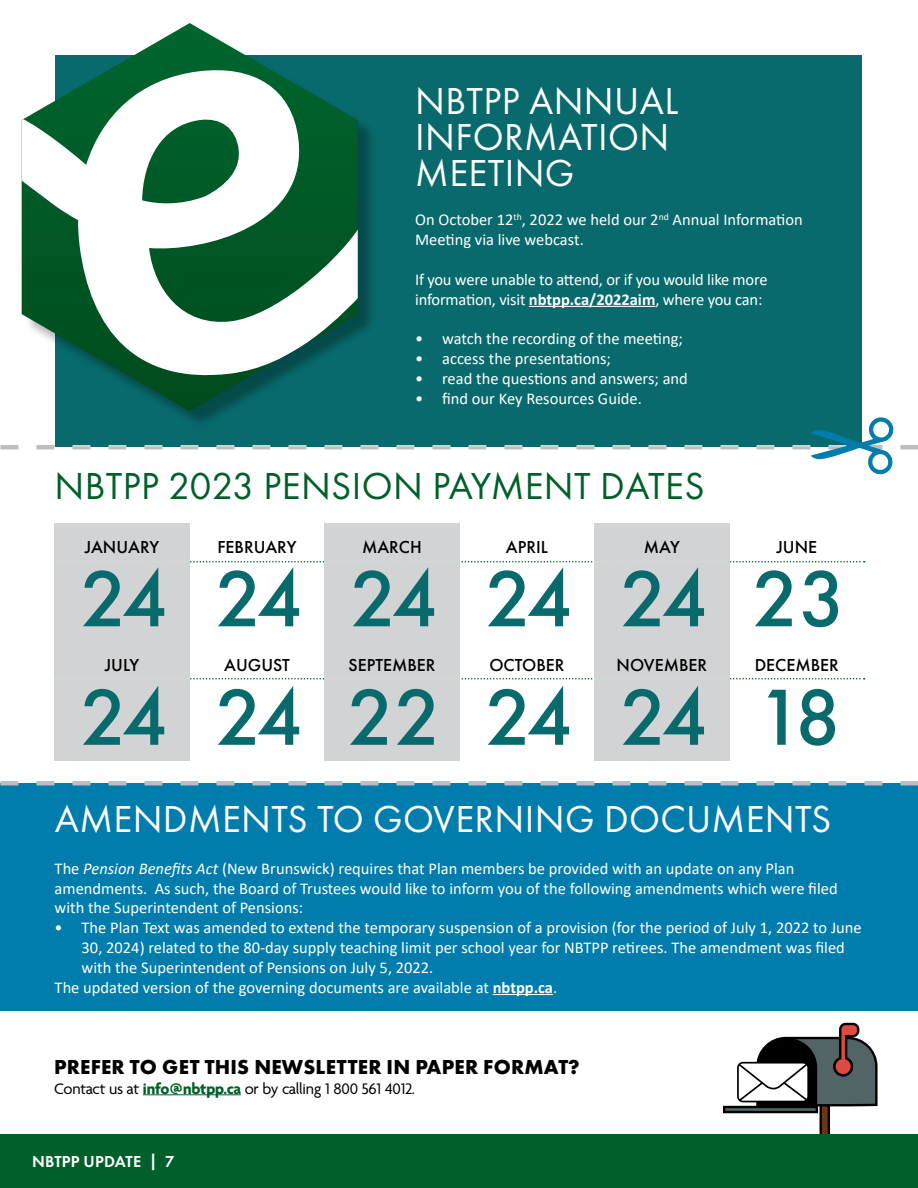
<style>
.page{position:relative;width:918px;height:1188px;background:#fff}
.page>*{position:absolute;margin:0;border:0;box-sizing:border-box;transform-origin:0 0}
.t1{font:500 82.5px "Futura PT";letter-spacing:-.07em;color:#086a6c}
.t2{font:39px/36px "Futura PT";letter-spacing:.01em;color:#fff}
.t3{font:39px "Futura PT";letter-spacing:.01em;color:#005f2a}
.t4{font:700 21px "Futura PT";letter-spacing:.01em;color:#000}
.t5{font:500 18px "Futura PT";color:#000}
.t6{font:16.5px/19.8px "Calibri";color:#fff}
.t7{font:16.5px "Agenda One";letter-spacing:-.015em;color:#000}
.t8{font:600 16.5px "Futura PT";letter-spacing:.01em;color:#fff}
.s1{font-weight:700}
.s2{font-style:italic}
.s3{font-weight:700;color:#005f2a}
</style>
<div class="page">
<div style="left:724px;top:1107px;width:93px;height:5px;background:#526466"></div>
<div style="left:723px;top:1106px;width:95px;height:7px;border:2px solid #000"></div>
<svg style="left:737px;top:1022px;width:142px;height:113px"></svg>
<hr style="left:143px;top:1095px;width:98px;height:1px;background:#005f2a">
<div style="left:0;top:783px;width:918px;height:228px;background:#007dac"></div>
<hr style="left:493px;top:994px;width:60px;height:1px;background:#fff">
<div style="left:0;top:1135px;width:918px;height:53px;background:#005f2a"></div>
<div style="left:55px;top:55px;width:807px;height:392px;background:#086a6c"></div>
<hr style="left:529px;top:306px;width:126px;height:1px;background:#fff">
<div style="left:24px;top:27px;width:352px;height:402px;background:#000;opacity:.3"></div>
<svg style="left:24px;top:23px;width:334px;height:388px"></svg>
<svg style="left:22px;top:64px;width:336px;height:321px;background:#78a792"></svg>
<div style="left:54px;top:523px;width:136px;height:119px;background:#d1d3d4"></div>
<div style="left:324px;top:523px;width:136px;height:119px;background:#d1d3d4"></div>
<div style="left:594px;top:523px;width:136px;height:119px;background:#d1d3d4"></div>
<div style="left:54px;top:642px;width:136px;height:119px;background:#d1d3d4"></div>
<div style="left:324px;top:642px;width:136px;height:119px;background:#d1d3d4"></div>
<div style="left:594px;top:642px;width:136px;height:119px;background:#d1d3d4"></div>
<svg style="left:55px;top:561px;width:810px;height:2px"></svg>
<svg style="left:55px;top:678px;width:810px;height:2px"></svg>
<svg style="left:0;top:781px;width:918px;height:4px"></svg>
<svg style="left:0;top:417px;width:918px;height:57px"></svg>
<h2 class="t2" style="left:415px;top:83px;width:265px">NBTPP ANNUAL<br>INFORMATION<br>MEETING</h2>
<p class="t6" style="left:415px;top:210px;width:389px">On October 12<sup>th</sup>, 2022 we held our 2<sup>nd</sup> Annual Information<br>Meeting via live webcast.</p>
<p class="t6" style="left:415px;top:269px;width:354px">If you were unable to attend, or if you would like more information, visit <span class="s1">nbtpp.ca/2022aim</span>, where you can:</p>
<p class="t6" style="left:415px;top:328px;width:269px">• watch the recording of the meeting;</p>
<p class="t6" style="left:415px;top:348px;width:197px">• access the presentations;</p>
<p class="t6" style="left:415px;top:368px;width:274px">• read the questions and answers; and</p>
<p class="t6" style="left:415px;top:388px;width:228px">• find our Key Resources Guide.</p>
<h2 class="t3" style="left:55px;top:463px;width:652px">NBTPP 2023 PENSION PAYMENT DATES</h2>
<p class="t5" style="left:85px;top:536px;width:76px">JANUARY</p>
<h1 class="t1" style="left:80px;top:549px;width:90px">24</h1>
<p class="t5" style="left:105px;top:654px;width:36px">JULY</p>
<h1 class="t1" style="left:80px;top:668px;width:90px">24</h1>
<p class="t5" style="left:217px;top:536px;width:81px">FEBRUARY</p>
<h1 class="t1" style="left:215px;top:549px;width:90px">24</h1>
<p class="t5" style="left:224px;top:654px;width:67px">AUGUST</p>
<h1 class="t1" style="left:215px;top:668px;width:90px">24</h1>
<p class="t5" style="left:362px;top:536px;width:61px">MARCH</p>
<h1 class="t1" style="left:350px;top:549px;width:90px">24</h1>
<p class="t5" style="left:348px;top:654px;width:89px">SEPTEMBER</p>
<h1 class="t1" style="left:347px;top:668px;width:95px">22</h1>
<p class="t5" style="left:506px;top:536px;width:43px">APRIL</p>
<h1 class="t1" style="left:485px;top:549px;width:90px">24</h1>
<p class="t5" style="left:489px;top:654px;width:77px">OCTOBER</p>
<h1 class="t1" style="left:485px;top:668px;width:90px">24</h1>
<p class="t5" style="left:644px;top:536px;width:37px">MAY</p>
<h1 class="t1" style="left:620px;top:549px;width:90px">24</h1>
<p class="t5" style="left:617px;top:654px;width:92px">NOVEMBER</p>
<h1 class="t1" style="left:620px;top:668px;width:90px">24</h1>
<p class="t5" style="left:776px;top:536px;width:42px">JUNE</p>
<h1 class="t1" style="left:752px;top:549px;width:95px">23</h1>
<p class="t5" style="left:755px;top:654px;width:86px">DECEMBER</p>
<h1 class="t1" style="left:757px;top:668px;width:86px">18</h1>
<h2 class="t2" style="left:55px;top:801px;width:778px">AMENDMENTS TO GOVERNING DOCUMENTS</h2>
<p class="t6" style="left:55px;top:858px;width:785px">The <span class="s2">Pension Benefits Act</span> (New Brunswick) requires that Plan members be provided with an update on any Plan amendments. As such, the Board of Trustees would like to inform you of the following amendments which were filed with the Superintendent of Pensions:</p>
<p class="t6" style="left:55px;top:917px;width:809px">• The Plan Text was amended to extend the temporary suspension of a provision (for the period of July 1, 2022 to June</p>
<p class="t6" style="left:82px;top:937px;width:765px">30, 2024) related to the 80-day supply teaching limit per school year for NBTPP retirees. The amendment was filed</p>
<p class="t6" style="left:82px;top:957px;width:353px">with the Superintendent of Pensions on July 5, 2022.</p>
<p class="t6" style="left:55px;top:977px;width:504px">The updated version of the governing documents are available at <span class="s1">nbtpp.ca</span>.</p>
<p class="t4" style="left:54px;top:1053px;width:527px">PREFER TO GET THIS NEWSLETTER IN PAPER FORMAT?</p>
<p class="t7" style="left:54px;top:1080px;width:363px">Contact us at <span class="s3">info@nbtpp.ca</span> or by calling 1 800 561 4012.</p>
<p class="t8" style="left:32px;top:1151px;width:144px">NBTPP UPDATE | 7</p>
</div>
